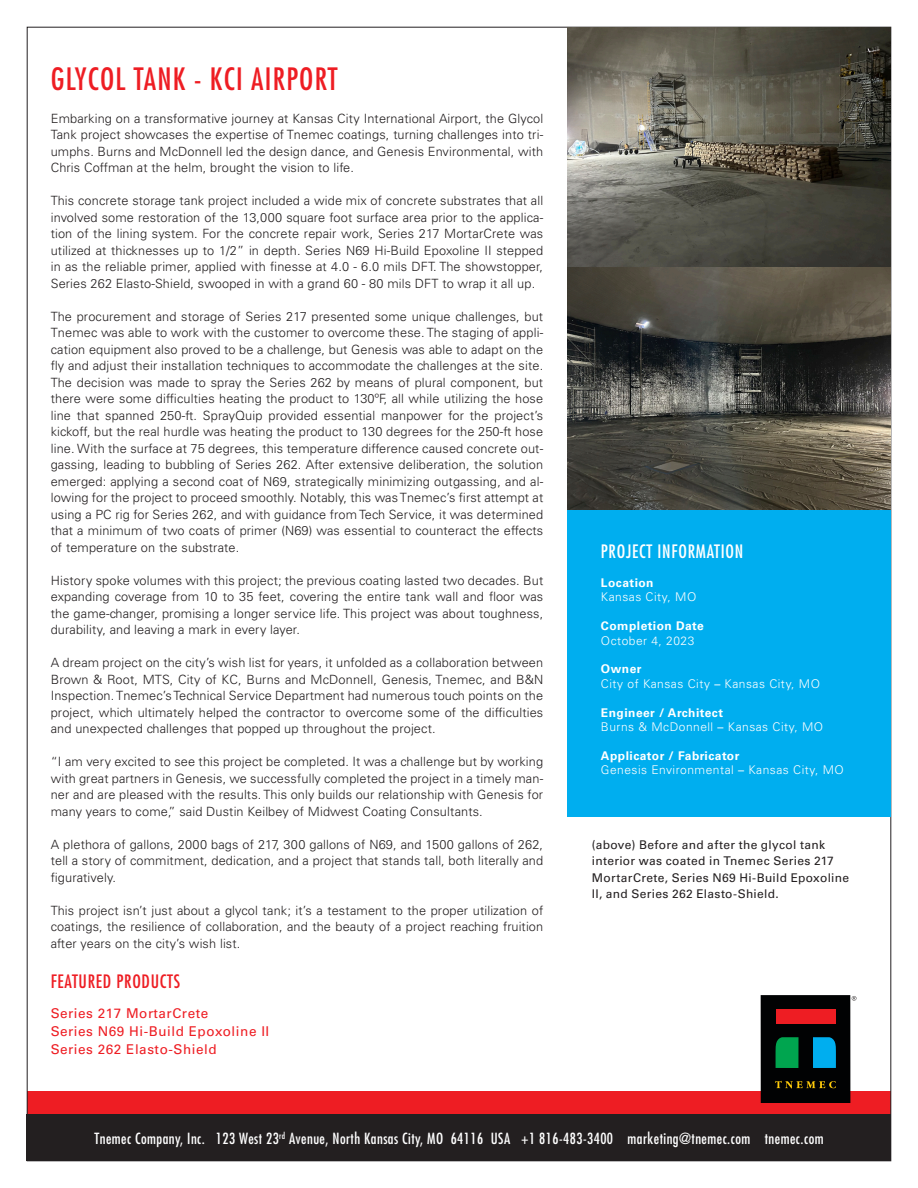
<style>
.page{position:relative;width:918px;height:1188px;background:#fff}
.page>*{position:absolute;margin:0;border:0;box-sizing:border-box;transform-origin:0 0}
.t1{font:condensed 30px "Futura Std";letter-spacing:.04em;color:#ee1d23}
.t2{font:condensed 18px "Futura Std";letter-spacing:.04em;color:#fff}
.t3{font:condensed 18px "Futura Std";letter-spacing:.04em;color:#ee1d23}
.t4{font:condensed 15px "Futura Std";letter-spacing:.03em;color:#fff}
.t5{font:13.5px "Univers LT Std";letter-spacing:.04em;color:#ee1d23}
.t6{font:300 12.75px/16.5px "Univers LT Std";letter-spacing:.01em;color:#231f20;text-align:justify}
.Body_on_White{font:12px/16.5px "Univers LT Std";letter-spacing:.025em;color:#231f20}
.t7{font:300 12px "Univers LT Std";letter-spacing:.04em;color:#fff}
.t8{font:700 12px "Univers LT Std";letter-spacing:.04em;color:#fff}
.s1{font-family:"Futura Std";font-weight:400;font-stretch:condensed}
</style>
<div class="page">
<div style="left:27px;top:1091px;width:864px;height:24px;background:#ee1d23"></div>
<div style="left:27px;top:1115px;width:864px;height:46px;background:#231f20"></div>
<div style="left:761px;top:995px;width:89px;height:108px;background:#010203"></div>
<div style="left:776px;top:1010px;width:60px;height:14px;background:#ee1d23"></div>
<svg style="left:775px;top:1037px;width:24px;height:31px"></svg>
<svg style="left:813px;top:1037px;width:23px;height:31px"></svg>
<svg style="left:775px;top:1081px;width:61px;height:7px"></svg>
<svg style="left:852px;top:996px;width:4px;height:5px"></svg>
<div style="left:567px;top:510px;width:324px;height:307px;background:#00aeef"></div>
<img style="left:567px;top:27px;width:324px;height:240px">
<img style="left:567px;top:267px;width:324px;height:243px">
<p class="t1" style="left:51px;top:60px;width:288px">GLYCOL TANK - KCI AIRPORT</p>
<p class="t6" style="left:51px;top:110px;width:494px">Embarking on a transformative journey at Kansas City International Airport, the Glycol Tank project showcases the expertise of Tnemec coatings, turning challenges into tri&shy;umphs. Burns and McDonnell led the design dance, and Genesis Environmental, with Chris Coffman at the helm, brought the vision to life.</p>
<p class="t6" style="left:51px;top:192px;width:494px">This concrete storage tank project included a wide mix of concrete substrates that all involved some restoration of the 13,000 square foot surface area prior to the applica&shy;tion of the lining system. For the concrete repair work, Series 217 MortarCrete was utilized at thicknesses up to 1/2” in depth. Series N69 Hi-Build Epoxoline II stepped in as the reliable primer, applied with finesse at 4.0 - 6.0 mils DFT. The showstopper, Series 262 Elasto-Shield, swooped in with a grand 60 - 80 mils DFT to wrap it all up.</p>
<p class="t6" style="left:51px;top:308px;width:494px">The procurement and storage of Series 217 presented some unique challenges, but Tnemec was able to work with the customer to overcome these. The staging of appli&shy;cation equipment also proved to be a challenge, but Genesis was able to adapt on the fly and adjust their installation techniques to accommodate the challenges at the site.<br>The decision was made to spray the Series 262 by means of plural component, but there were some difficulties heating the product to 130ºF, all while utilizing the hose line that spanned 250-ft. SprayQuip provided essential manpower for the project’s kickoff, but the real hurdle was heating the product to 130 degrees for the 250-ft hose line. With the surface at 75 degrees, this temperature difference caused concrete out&shy;gassing, leading to bubbling of Series 262. After extensive deliberation, the solution emerged: applying a second coat of N69, strategically minimizing outgassing, and al&shy;lowing for the project to proceed smoothly. Notably, this was Tnemec’s first attempt at using a PC rig for Series 262, and with guidance from Tech Service, it was determined that a minimum of two coats of primer (N69) was essential to counteract the effects of temperature on the substrate.</p>
<p class="t6" style="left:51px;top:572px;width:494px">History spoke volumes with this project; the previous coating lasted two decades. But expanding coverage from 10 to 35 feet, covering the entire tank wall and floor was the game-changer, promising a longer service life. This project was about toughness, durability, and leaving a mark in every layer.</p>
<p class="t6" style="left:51px;top:654px;width:494px">A dream project on the city’s wish list for years, it unfolded as a collaboration between Brown &amp; Root, MTS, City of KC, Burns and McDonnell, Genesis, Tnemec, and B&amp;N Inspection. Tnemec’s Technical Service Department had numerous touch points on the project, which ultimately helped the contractor to overcome some of the difficulties and unexpected challenges that popped up throughout the project.</p>
<p class="t6" style="left:51px;top:753px;width:494px">“I am very excited to see this project be completed. It was a challenge but by working with great partners in Genesis, we successfully completed the project in a timely man&shy;ner and are pleased with the results. This only builds our relationship with Genesis for many years to come,” said Dustin Keilbey of Midwest Coating Consultants.</p>
<p class="t6" style="left:51px;top:836px;width:494px">A plethora of gallons, 2000 bags of 217, 300 gallons of N69, and 1500 gallons of 262, tell a story of commitment, dedication, and a project that stands tall, both literally and figuratively.</p>
<p class="t6" style="left:51px;top:902px;width:494px">This project isn’t just about a glycol tank; it’s a testament to the proper utilization of coatings, the resilience of collaboration, and the beauty of a project reaching fruition after years on the city’s wish list.</p>
<p class="t3" style="left:51px;top:970px;width:131px">FEATURED PRODUCTS</p>
<p class="t5" style="left:51px;top:1005px;width:159px">Series 217 MortarCrete</p>
<p class="t5" style="left:51px;top:1023px;width:220px">Series N69 Hi-Build Epoxoline II</p>
<p class="t5" style="left:51px;top:1041px;width:167px">Series 262 Elasto-Shield</p>
<p class="t2" style="left:601px;top:541px;width:144px">PROJECT INFORMATION</p>
<p class="t8" style="left:601px;top:576px;width:54px">Location</p>
<p class="t7" style="left:601px;top:590px;width:97px">Kansas City, MO</p>
<p class="t8" style="left:601px;top:619px;width:104px">Completion Date</p>
<p class="t7" style="left:601px;top:633px;width:95px">October 4, 2023</p>
<p class="t8" style="left:601px;top:662px;width:42px">Owner</p>
<p class="t7" style="left:601px;top:676px;width:221px">City of Kansas City <span class="s1">–</span> Kansas City, MO</p>
<p class="t8" style="left:601px;top:705px;width:124px">Engineer / Architect</p>
<p class="t7" style="left:601px;top:720px;width:224px">Burns &amp; McDonnell <span class="s1">–</span> Kansas City, MO</p>
<p class="t8" style="left:601px;top:749px;width:140px">Applicator / Fabricator</p>
<p class="t7" style="left:601px;top:763px;width:244px">Genesis Environmental <span class="s1">–</span> Kansas City, MO</p>
<p class="Body_on_White" style="left:592px;top:836px;width:259px">(above) Before and after the glycol tank interior was coated in Tnemec Series 217<br>MortarCrete, Series N69 Hi-Build Epoxoline II, and Series 262 Elasto-Shield.</p>
<p class="t4" style="left:94px;top:1129px;width:731px">Tnemec Company, Inc. 123 West 23<sup>rd</sup> Avenue, North Kansas City, MO 64116 USA +1 816-483-3400 marketing@tnemec.com tnemec.com</p>
</div>
